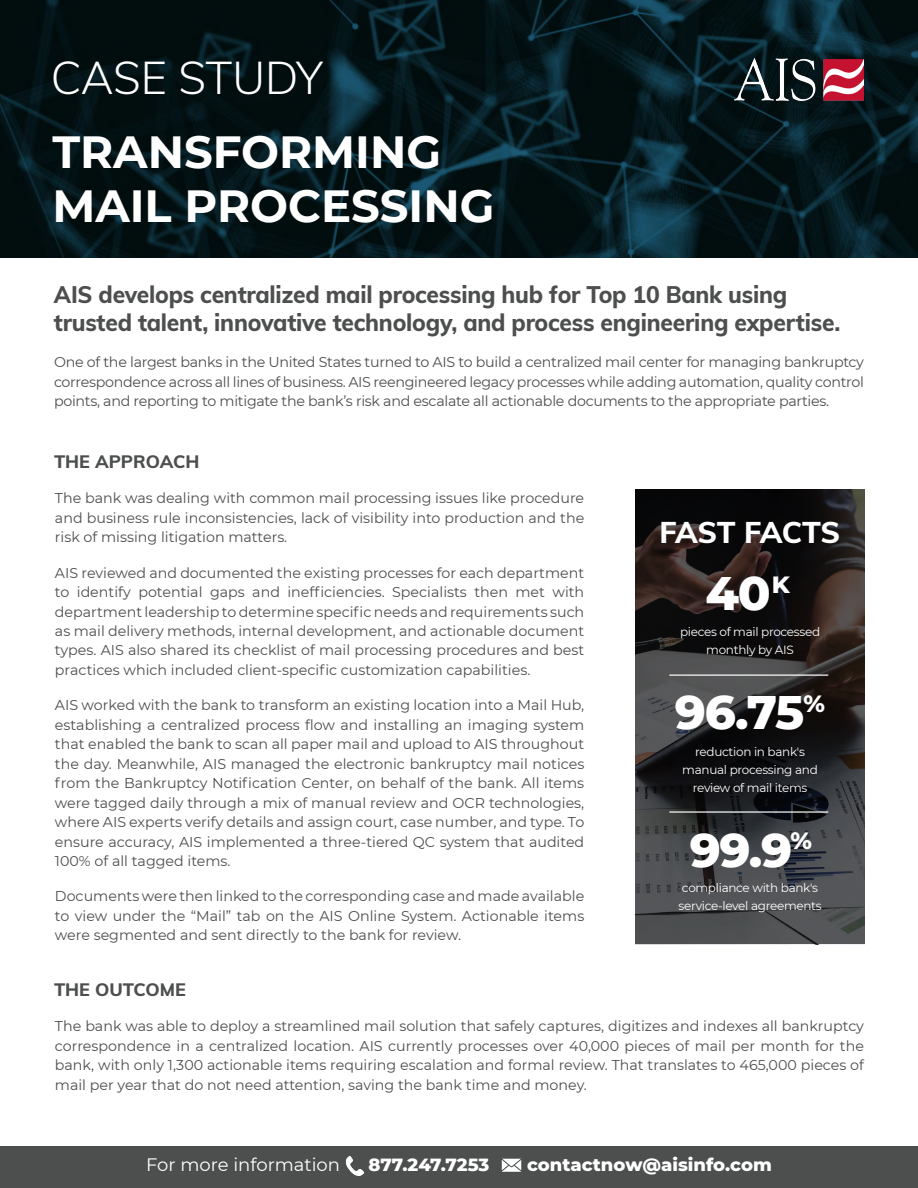
<style>
.page{position:relative;width:918px;height:1188px;background:#fff}
.page>*{position:absolute;margin:0;border:0;box-sizing:border-box;transform-origin:0 0}
.t1{font:800 48px "Montserrat";letter-spacing:-.025em;color:#fff}
.t2{font:700 45px/54px "Montserrat";color:#fff}
.t3{font:300 45px "Muli";letter-spacing:-.005em;color:#fff}
.t4{font:800 30px "Muli";letter-spacing:-.02em;color:#fff}
.t5{font:800 24px/28.8px "Muli";letter-spacing:-.01em;color:#4d4e4e;scale:.95 1}
.t6{font:800 24px "Montserrat";color:#fff}
.t7{font:800 18px "Montserrat";color:#fff}
.t8{font:800 18px "Muli";color:#4d4e4e}
.t9{font:18px "Montserrat";color:#fff}
.t10{font:14.25px/19.5px "Montserrat";color:#4d4e4e;text-align:justify}
.t11{font:12px/18px "Montserrat";letter-spacing:-.025em;color:#fff;text-align:center}
</style>
<div class="page">
<svg style="left:635px;top:490px;width:230px;height:454px;background:#2d2c2d"></svg>
<div style="left:0;top:1146px;width:918px;height:42px;background:#4d4e4e"></div>
<img style="left:345px;top:1156px;width:19px;height:20px">
<img style="left:501px;top:1158px;width:21px;height:14px">
<svg style="left:0;top:0;width:918px;height:258px;background:#04171b"></svg>
<img style="left:735px;top:59px;width:129px;height:42px">
<hr style="left:669px;top:675px;width:159px;height:1px;background:#fff">
<hr style="left:669px;top:811px;width:159px;height:2px;background:#fff">
<h2 class="t3" style="left:51px;top:45px;width:274px">CASE STUDY</h2>
<h2 class="t2" style="left:52px;top:122px;width:444px">TRANSFORMING<br>MAIL PROCESSING</h2>
<h3 class="t5" style="left:54px;top:279px;width:829px">AIS develops centralized mail processing hub for Top 10 Bank using trusted talent, innovative technology, and process engineering expertise.</h3>
<p class="t10" style="left:54px;top:352px;width:811px">One of the largest banks in the United States turned to AIS to build a centralized mail center for managing bankruptcy correspondence across all lines of business. AIS reengineered legacy processes while adding automation, quality control points, and reporting to mitigate the bank’s risk and escalate all actionable documents to the appropriate parties.</p>
<p class="t8" style="left:54px;top:448px;width:147px">THE APPROACH</p>
<p class="t10" style="left:55px;top:488px;width:531px">The bank was dealing with common mail processing issues like procedure and business rule inconsistencies, lack of visibility into production and the risk of missing litigation matters.</p>
<p class="t10" style="left:55px;top:562px;width:531px">AIS reviewed and documented the existing processes for each department to identify potential gaps and inefficiencies. Specialists then met with department leadership to determine specific needs and requirements such as mail delivery methods, internal development, and actionable document types. AIS also shared its checklist of mail processing procedures and best practices which included client-specific customization capabilities.</p>
<p class="t10" style="left:55px;top:695px;width:531px">AIS worked with the bank to transform an existing location into a Mail Hub, establishing a centralized process flow and installing an imaging system that enabled the bank to scan all paper mail and upload to AIS throughout the day. Meanwhile, AIS managed the electronic bankruptcy mail notices from the Bankruptcy Notification Center, on behalf of the bank. All items were tagged daily through a mix of manual review and OCR technologies, where AIS experts verify details and assign court, case number, and type. To ensure accuracy, AIS implemented a three-tiered QC system that audited 100% of all tagged items.</p>
<p class="t10" style="left:55px;top:886px;width:531px">Documents were then linked to the corresponding case and made available to view under the “Mail” tab on the AIS Online System. Actionable items were segmented and sent directly to the bank for review.</p>
<p class="t8" style="left:54px;top:976px;width:133px">THE OUTCOME</p>
<h3 class="t4" style="left:659px;top:510px;width:182px">FAST FACTS</h3>
<h1 class="t1" style="left:705px;top:558px;width:86px">40<sup>K</sup></h1>
<p class="t11" style="left:680px;top:623px;width:142px">pieces of mail processed monthly by AIS</p>
<h1 class="t1" style="left:675px;top:676px;width:131px">96.75</h1>
<h3 class="t6" style="left:803px;top:686px;width:23px">%</h3>
<p class="t11" style="left:682px;top:742px;width:137px">reduction in bank's manual processing and review of mail items</p>
<h3 class="t6" style="left:790px;top:823px;width:23px">%</h3>
<h1 class="t1" style="left:690px;top:815px;width:104px">99.9</h1>
<p class="t11" style="left:678px;top:878px;width:145px;text-align:left">compliance with bank's service-level agreements</p>
<p class="t10" style="left:55px;top:1016px;width:811px">The bank was able to deploy a streamlined mail solution that safely captures, digitizes and indexes all bankruptcy correspondence in a centralized location. AIS currently processes over 40,000 pieces of mail per month for the bank, with only 1,300 actionable items requiring escalation and formal review. That translates to 465,000 pieces of mail per year that do not need attention, saving the bank time and money.</p>
<p class="t9" style="left:146px;top:1153px;width:195px">For more information</p>
<p class="t7" style="left:368px;top:1152px;width:122px">877.247.7253</p>
<p class="t7" style="left:527px;top:1152px;width:246px">contactnow@aisinfo.com</p>
</div>
